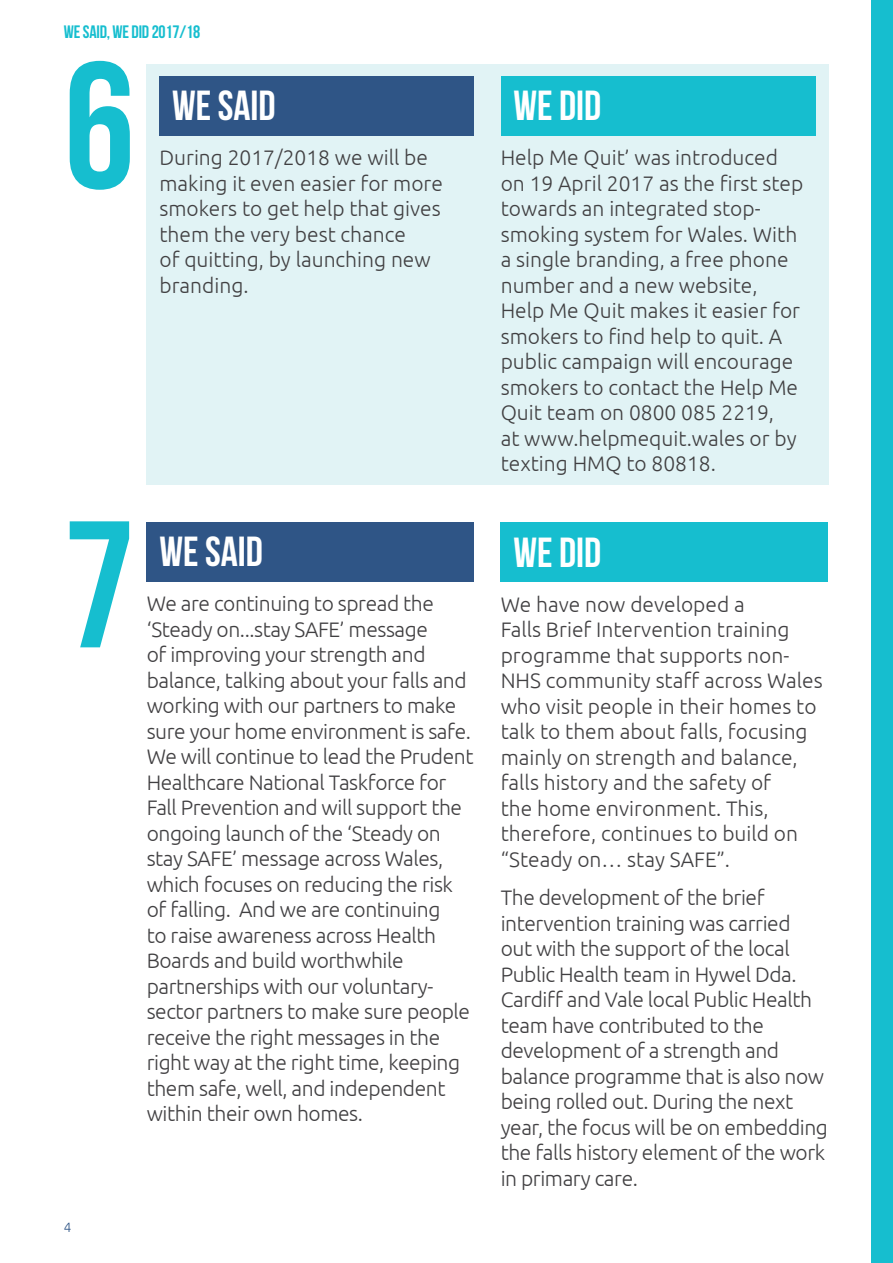
<style>
.page{position:relative;width:893px;height:1263px;background:#fff}
.page>*{position:absolute;margin:0;border:0;box-sizing:border-box;transform-origin:0 0}
.t1{font:700 180px "Bebas Neue";color:#16becf}
.t2{font:700 42px "Bebas Neue";color:#fff}
.t3{font:300 21px/25.5px "Ubuntu";letter-spacing:-.02em;color:#414042}
.t4{font:300 21px/25.5px "Ubuntu";color:#414042}
.t5{font:700 18px "Bebas Neue";letter-spacing:-.01em;color:#16becf}
.t6{font:300 13.5px "Ubuntu";color:#2f5586}
</style>
<div class="page">
<div style="left:147px;top:64px;width:682px;height:421px;background:#e1f3f5"></div>
<div style="left:159px;top:76px;width:315px;height:59px;background:#2f5586"></div>
<div style="left:501px;top:76px;width:314px;height:59px;background:#16becf"></div>
<div style="left:872px;top:0;width:21px;height:1263px;background:#16becf"></div>
<div style="left:147px;top:522px;width:327px;height:59px;background:#2f5586"></div>
<div style="left:501px;top:523px;width:327px;height:59px;background:#16becf"></div>
<p class="t5" style="left:64px;top:22px;width:138px">WE SAID, WE DID 2017/18</p>
<h1 class="t1" style="left:64px;top:27px;width:73px">6</h1>
<h2 class="t2" style="left:172px;top:83px;width:105px">WE SAID</h2>
<p class="t4" style="left:159px;top:144px;width:285px">During 2017/2018 we will be making it even easier for more smokers to get help that gives them the very best chance<br>of quitting, by launching new branding.</p>
<h1 class="t1" style="left:64px;top:486px;width:73px">7</h1>
<h2 class="t2" style="left:159px;top:529px;width:105px">WE SAID</h2>
<p class="t3" style="left:147px;top:590px;width:328px">We are continuing to spread the ‘Steady on...stay SAFE’ message<br>of improving your strength and balance, talking about your falls and working with our partners to make sure your home environment is safe.<br>We will continue to lead the Prudent Healthcare National Taskforce for Fall Prevention and will support the ongoing launch of the ‘Steady on stay SAFE’ message across Wales, which focuses on reducing the risk of falling. And we are continuing<br>to raise awareness across Health Boards and build worthwhile partnerships with our voluntary&shy;sector partners to make sure people receive the right messages in the right way at the right time, keeping them safe, well, and independent within their own homes.</p>
<p class="t6" style="left:64px;top:1219px;width:9px">4</p>
<h2 class="t2" style="left:513px;top:83px;width:89px">WE DID</h2>
<p class="t4" style="left:501px;top:144px;width:304px">Help Me Quit’ was introduced on 19 April 2017 as the first step towards an integrated stop&shy;smoking system for Wales. With a single branding, a free phone number and a new website,<br>Help Me Quit makes it easier for smokers to find help to quit. A public campaign will encourage smokers to contact the Help Me<br>Quit team on 0800 085 2219,<br>at www.helpmequit.wales or by texting HMQ to 80818.</p>
<h2 class="t2" style="left:513px;top:529px;width:89px">WE DID</h2>
<p class="t4" style="left:501px;top:591px;width:324px">We have now developed a<br>Falls Brief Intervention training programme that supports non-<br>NHS community staff across Wales who visit people in their homes to talk to them about falls, focusing mainly on strength and balance, falls history and the safety of<br>the home environment. This, therefore, continues to build on “Steady on… stay SAFE”.</p>
<p class="t3" style="left:501px;top:884px;width:329px">The development of the brief intervention training was carried<br>out with the support of the local<br>Public Health team in Hywel Dda.<br>Cardiff and Vale local Public Health team have contributed to the development of a strength and balance programme that is also now being rolled out. During the next year, the focus will be on embedding the falls history element of the work in primary care.</p>
</div>
